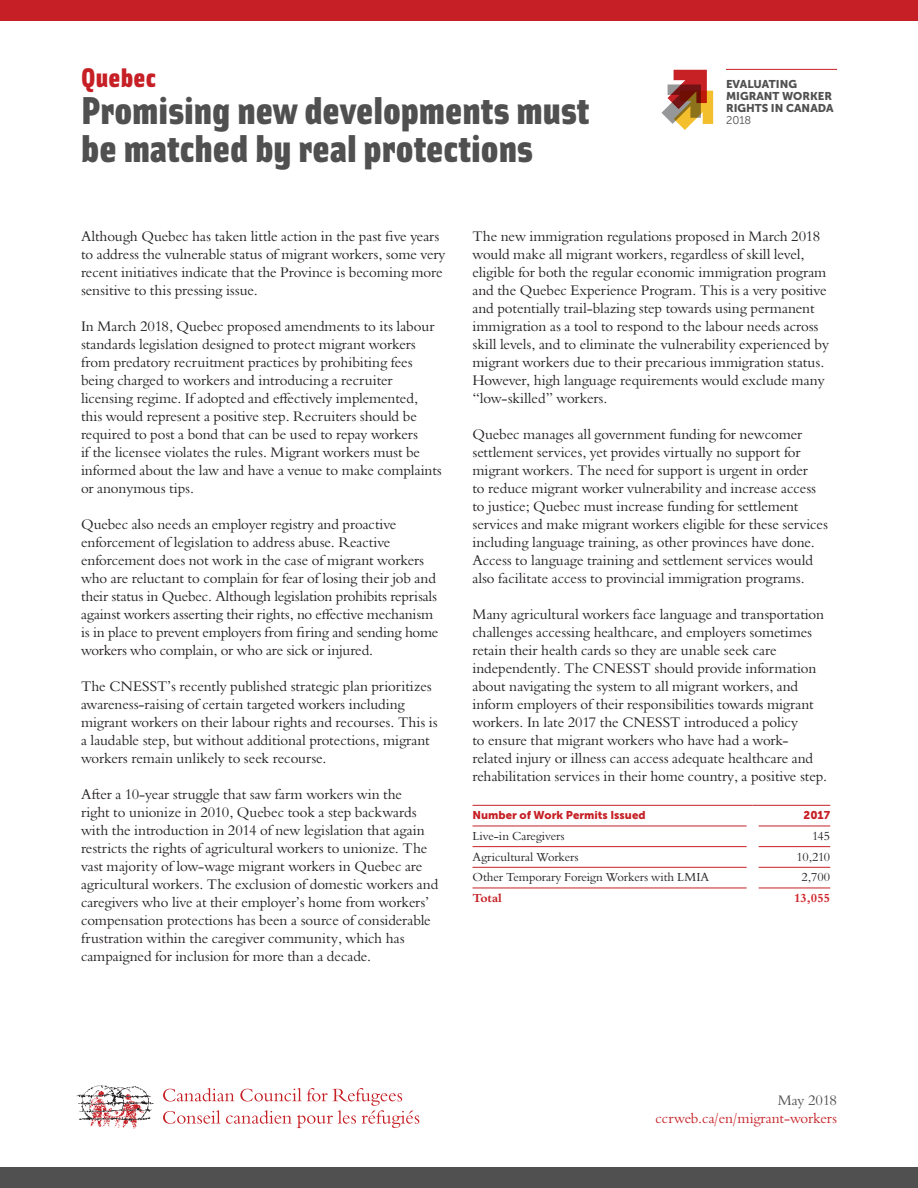
<style>
.page{position:relative;width:918px;height:1188px;background:#fff}
.page>*{position:absolute;margin:0;border:0;box-sizing:border-box;transform-origin:0 0}
.t1{font:900 39px/37.5px "Solex";color:#505051}
.t2{font:900 27px "Solex";letter-spacing:.005em;color:#c62026}
.Copy{font:14.25px/18px "Borgia Pro";color:#231f20}
.t3{font:14.25px "Borgia Pro";color:#c62026}
.t4{font:14.25px "Borgia Pro";letter-spacing:-.02em;color:#505051}
.Copy-LongTextCheat{font:12px "Borgia Pro";color:#231f20}
.Copy-LongTextCheat-2{font:700 12px "Borgia Pro";color:#d2232a}
.Copy-LongTextCheat-3{font:700 12px "Borgia Pro";letter-spacing:-.005em;color:#c62026}
.t5{font:11.25px/12px "Museo Sans 900";color:#505051}
.ReportCard_Subtitles{font:11.25px "Museo Sans 900";color:#c62026}
.t6{font:11.25px "Museo Sans 300";color:#505051}
</style>
<div class="page">
<div style="left:0;top:0;width:918px;height:21px;background:#c62026"></div>
<div style="left:0;top:1167px;width:918px;height:21px;background:#505051"></div>
<hr style="left:726px;top:69px;width:111px;height:1px;background:#c62026">
<svg style="left:661px;top:70px;width:52px;height:60px"></svg>
<svg style="left:163px;top:1088px;width:256px;height:40px"></svg>
<svg style="left:76px;top:1085px;width:78px;height:44px"></svg>
<hr style="left:472px;top:805px;width:281px;height:1px;background:#c62026">
<hr style="left:753px;top:805px;width:77px;height:1px;background:#c62026">
<hr style="left:472px;top:826px;width:275px;height:1px;background:#c62026">
<hr style="left:759px;top:826px;width:71px;height:1px;background:#c62026">
<hr style="left:472px;top:846px;width:275px;height:1px;background:#c62026">
<hr style="left:759px;top:846px;width:71px;height:1px;background:#c62026">
<hr style="left:472px;top:867px;width:275px;height:1px;background:#c62026">
<hr style="left:759px;top:867px;width:71px;height:1px;background:#c62026">
<hr style="left:472px;top:888px;width:275px;height:1px;background:#c62026">
<hr style="left:759px;top:888px;width:71px;height:1px;background:#c62026">
<p class="t2" style="left:81px;top:59px;width:76px">Quebec</p>
<p class="t1" style="left:81px;top:90px;width:510px">Promising new developments must be matched by real protections</p>
<p class="t5" style="left:726px;top:78px;width:109px">EVALUATING<br>MIGRANT WORKER<br>RIGHTS IN CANADA</p>
<p class="t6" style="left:726px;top:114px;width:27px">2018</p>
<p class="Copy" style="left:81px;top:227px;width:366px">Although Quebec has taken little action in the past five years to address the vulnerable status of migrant workers, some very recent initiatives indicate that the Province is becoming more sensitive to this pressing issue.</p>
<p class="Copy" style="left:81px;top:317px;width:362px">In March 2018, Quebec proposed amendments to its labour standards legislation designed to protect migrant workers from predatory recruitment practices by prohibiting fees being charged to workers and introducing a recruiter licensing regime. If adopted and effectively implemented, this would represent a positive step. Recruiters should be required to post a bond that can be used to repay workers<br>if the licensee violates the rules. Migrant workers must be informed about the law and have a venue to make complaints or anonymous tips.</p>
<p class="Copy" style="left:81px;top:515px;width:359px">Quebec also needs an employer registry and proactive enforcement of legislation to address abuse. Reactive enforcement does not work in the case of migrant workers who are reluctant to complain for fear of losing their job and their status in Quebec. Although legislation prohibits reprisals against workers asserting their rights, no effective mechanism is in place to prevent employers from firing and sending home workers who complain, or who are sick or injured.</p>
<p class="Copy" style="left:81px;top:677px;width:358px">The CNESST’s recently published strategic plan prioritizes awareness-raising of certain targeted workers including migrant workers on their labour rights and recourses. This is a laudable step, but without additional protections, migrant workers remain unlikely to seek recourse.</p>
<p class="Copy" style="left:81px;top:785px;width:359px">After a 10-year struggle that saw farm workers win the<br>right to unionize in 2010, Quebec took a step backwards with the introduction in 2014 of new legislation that again restricts the rights of agricultural workers to unionize. The vast majority of low-wage migrant workers in Quebec are agricultural workers. The exclusion of domestic workers and caregivers who live at their employer’s home from workers’ compensation protections has been a source of considerable frustration within the caregiver community, which has campaigned for inclusion for more than a decade.</p>
<p class="Copy" style="left:472px;top:227px;width:358px">The new immigration regulations proposed in March 2018 would make all migrant workers, regardless of skill level, eligible for both the regular economic immigration program and the Quebec Experience Program. This is a very positive and potentially trail-blazing step towards using permanent immigration as a tool to respond to the labour needs across skill levels, and to eliminate the vulnerability experienced by migrant workers due to their precarious immigration status.<br>However, high language requirements would exclude many “low-skilled” workers.</p>
<p class="Copy" style="left:472px;top:425px;width:357px">Quebec manages all government funding for newcomer settlement services, yet provides virtually no support for migrant workers. The need for support is urgent in order<br>to reduce migrant worker vulnerability and increase access to justice; Quebec must increase funding for settlement services and make migrant workers eligible for these services including language training, as other provinces have done.<br>Access to language training and settlement services would also facilitate access to provincial immigration programs.</p>
<p class="Copy" style="left:472px;top:605px;width:356px">Many agricultural workers face language and transportation challenges accessing healthcare, and employers sometimes retain their health cards so they are unable seek care independently. The CNESST should provide information about navigating the system to all migrant workers, and inform employers of their responsibilities towards migrant workers. In late 2017 the CNESST introduced a policy<br>to ensure that migrant workers who have had a work&shy;related injury or illness can access adequate healthcare and rehabilitation services in their home country, a positive step.</p>
<p class="ReportCard_Subtitles" style="left:472px;top:809px;width:175px">Number of Work Permits Issued</p>
<p class="ReportCard_Subtitles" style="left:804px;top:809px;width:28px">2017</p>
<p class="Copy-LongTextCheat" style="left:472px;top:829px;width:94px">Live-in Caregivers</p>
<p class="Copy-LongTextCheat" style="left:812px;top:829px;width:20px">145</p>
<p class="Copy-LongTextCheat" style="left:472px;top:849px;width:108px">Agricultural Workers</p>
<p class="Copy-LongTextCheat" style="left:797px;top:849px;width:35px">10,210</p>
<p class="Copy-LongTextCheat" style="left:472px;top:870px;width:238px">Other Temporary Foreign Workers with LMIA</p>
<p class="Copy-LongTextCheat" style="left:802px;top:870px;width:30px">2,700</p>
<p class="Copy-LongTextCheat-3" style="left:472px;top:891px;width:31px">Total</p>
<p class="Copy-LongTextCheat-2" style="left:794px;top:891px;width:37px">13,055</p>
<p class="t4" style="left:778px;top:1091px;width:61px">May 2018</p>
<p class="t3" style="left:656px;top:1109px;width:183px">ccrweb.ca/en/migrant-workers</p>
</div>
